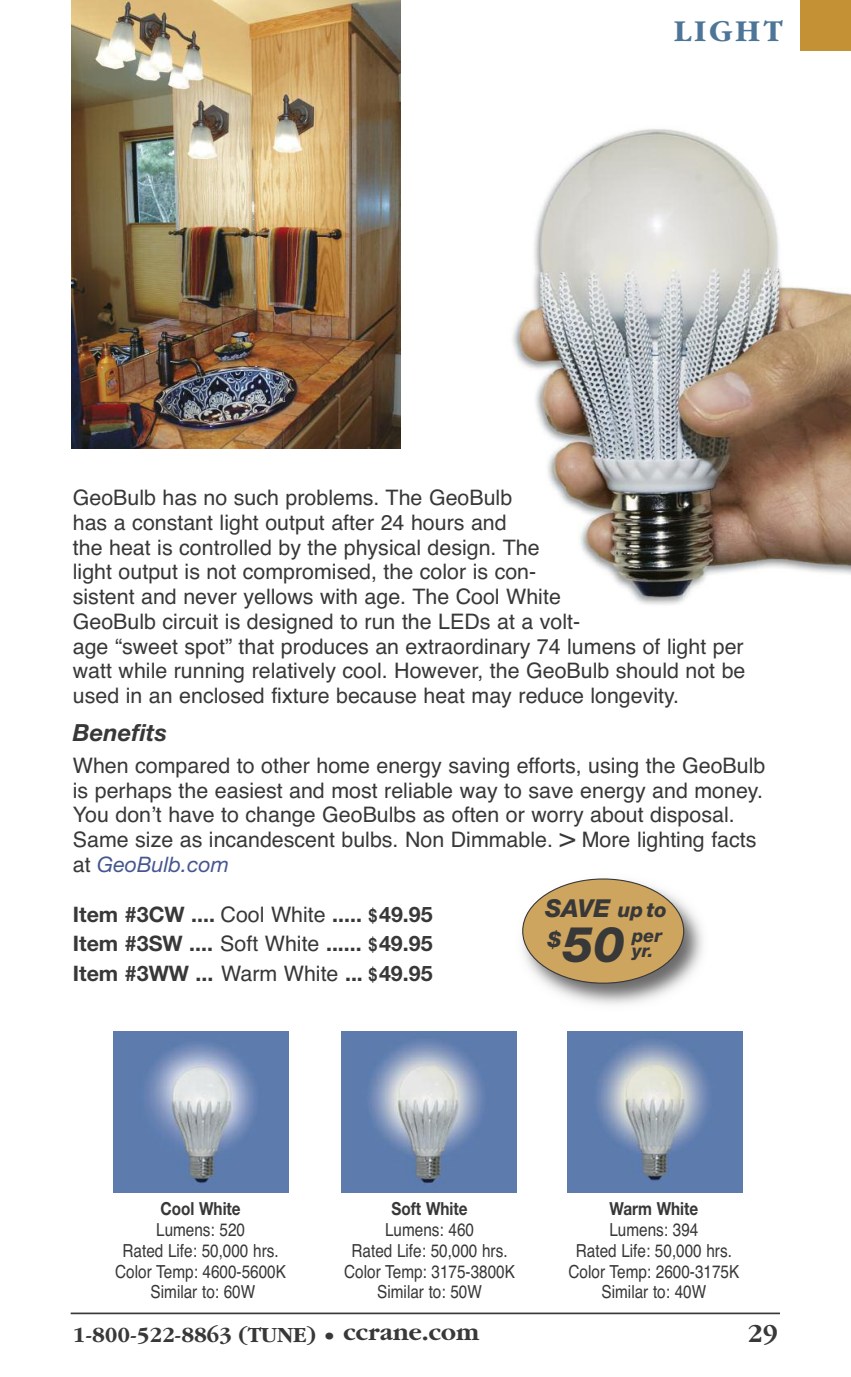
<style>
.page{position:relative;width:851px;height:1377px;background:#fff}
.page>*{position:absolute;margin:0;border:0;box-sizing:border-box;transform-origin:0 0}
.t1{font:italic 800 49.5px "Helvetica Neue";color:#393838}
.t2{font:700 31.5px "Garamond";letter-spacing:.11em;color:#4d7597}
.t3{font:700 27px "Garamond";color:#393838}
.t4{font:italic 800 24.75px "Helvetica Neue";color:#393838}
.t5{font:italic 700 23.62px "Helvetica Neue";color:#393838}
.t6{font:700 22.5px "Garamond";color:#393838}
.t7{font:21.38px/24.8px "Helvetica";color:#393838}
.t8{font:700 21.38px/29.2px "Helvetica Neue";color:#393838;text-align:justify}
.t9{font:italic 21.38px "Helvetica Neue";color:#465790}
.t10{font:italic 800 21.38px "Helvetica Neue";color:#393838}
.t11{font:18px/20.7px "Helvetica";color:#393838;text-align:center;scale:.85 1}
.t12{font:700 18px "Helvetica Neue";color:#393838;scale:.85 1}
.t13{font:italic 800 18px/15.8px "Helvetica Neue";color:#393838}
.s1{font-size:27px}
.s2{font-family:"Helvetica";font-style:normal;color:#393838}
.s3{font-size:20.25px}
.s4{font-family:"Helvetica";font-weight:400}
.s5{font-size:18px}
.s6{font-size:24.75px}
</style>
<div class="page">
<hr style="left:71px;top:1313px;width:709px;height:1px;background:#393838">
<div style="left:800px;top:0;width:50px;height:51px;background:#c49135"></div>
<img style="left:113px;top:1032px;width:175px;height:161px">
<img style="left:342px;top:1032px;width:174px;height:161px">
<img style="left:567px;top:1032px;width:175px;height:161px">
<img style="left:512px;top:129px;width:338px;height:476px">
<img style="left:522px;top:878px;width:181px;height:127px">
<div style="left:522px;top:879px;width:161px;height:104px;background:#cea55f;border-radius:50%"></div>
<img style="left:71px;top:0;width:329px;height:448px">
<h2 class="t2" style="left:674px;top:12px;width:110px">LIGHT</h2>
<p class="t7" style="left:73px;top:485px;width:674px">GeoBulb has no such problems. The GeoBulb<br>has a constant light output after 24 hours and<br>the heat is controlled by the physical design. The<br>light output is not compromised, the color is con-<br>sistent and never yellows with age. The Cool White<br>GeoBulb circuit is designed to run the LEDs at a volt-<br>age “sweet spot” that produces an extraordinary 74 lumens of light per watt while running relatively cool. However, the GeoBulb should not be used in an enclosed fixture because heat may reduce longevity.</p>
<p class="t5" style="left:73px;top:724px;width:96px">Benefits</p>
<p class="t7" style="left:73px;top:753px;width:694px">When compared to other home energy saving efforts, using the GeoBulb is perhaps the easiest and most reliable way to save energy and money.<br>You donʼt have to change GeoBulbs as often or worry about disposal.<br>Same size as incandescent bulbs. Non Dimmable. <span class="s1">&gt;</span> More lighting facts</p>
<p class="t9" style="left:73px;top:857px;width:158px"><span class="s2">at</span> GeoBulb.com</p>
<p class="t4" style="left:545px;top:899px;width:123px">SAVE <span class="s3">up to</span></p>
<p class="t10" style="left:547px;top:932px;width:15px">$</p>
<h1 class="t1" style="left:562px;top:927px;width:64px">50</h1>
<p class="t13" style="left:632px;top:929px;width:32px">per yr.</p>
<p class="t8" style="left:73px;top:902px;width:361px">Item #3CW .... <span class="s4">Cool White</span> ..... <span class="s5">$</span>49.95<br>Item #3SW .... <span class="s4">Soft White</span> ...... <span class="s5">$</span>49.95<br>Item #3WW ... <span class="s4">Warm White</span> ... <span class="s5">$</span>49.95</p>
<p class="t12" style="left:160px;top:1202px;width:96px">Cool White</p>
<p class="t11" style="left:115px;top:1219px;width:202px">Lumens: 520<br>Rated Life: 50,000 hrs.<br>Color Temp: 4600-5600K<br>Similar to: 60W</p>
<p class="t12" style="left:391px;top:1202px;width:91px">Soft White</p>
<p class="t11" style="left:344px;top:1219px;width:202px">Lumens: 460<br>Rated Life: 50,000 hrs.<br>Color Temp: 3175-3800K<br>Similar to: 50W</p>
<p class="t12" style="left:609px;top:1202px;width:106px">Warm White</p>
<p class="t11" style="left:568px;top:1219px;width:202px">Lumens: 394<br>Rated Life: 50,000 hrs.<br>Color Temp: 2600-3175K<br>Similar to: 40W</p>
<p class="t6" style="left:73px;top:1321px;width:408px">1-800-522-8863 (TUNE) • <span class="s6">ccrane.com</span></p>
<p class="t3" style="left:747px;top:1317px;width:32px">29</p>
</div>
